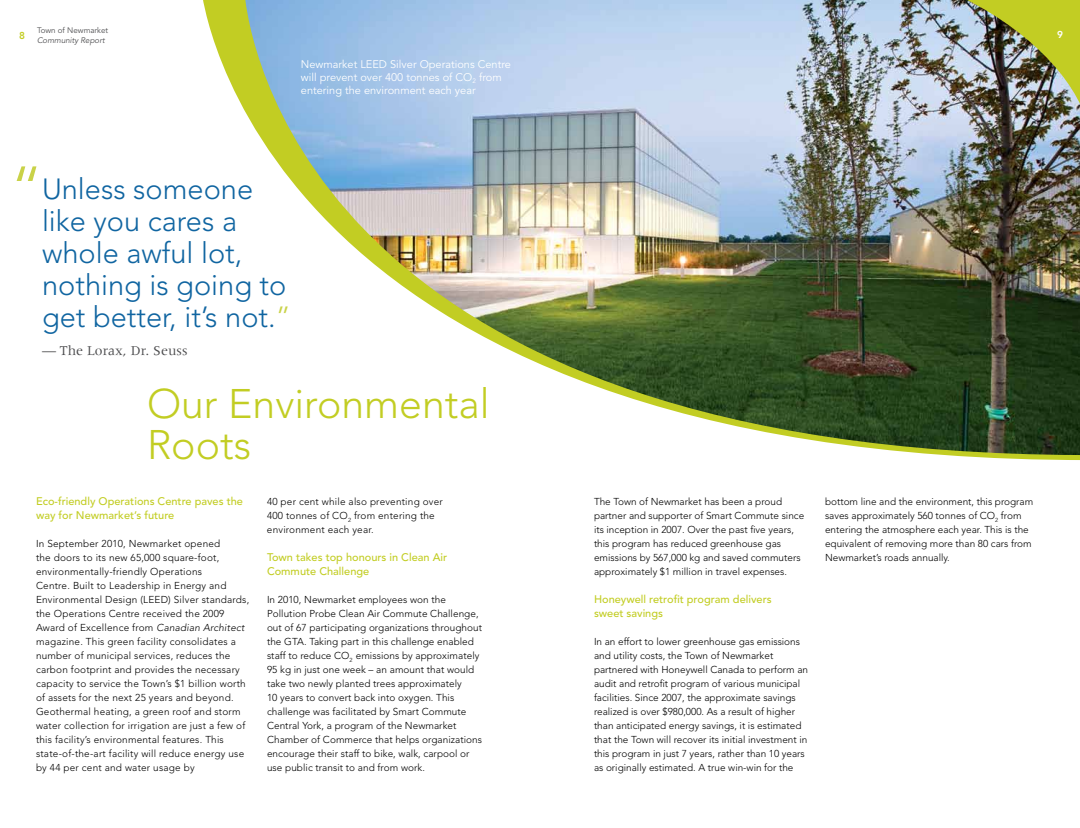
<style>
.page{position:relative;width:1080px;height:828px;background:#fff}
.page>*{position:absolute;margin:0;border:0;box-sizing:border-box;transform-origin:0 0}
.t1{font:300 64px "Avenir";color:#c9d248}
.t2{font:300 41px/41px "Avenir";color:#c2cd23}
.t3{font:300 29px/32px "Avenir";color:#1065a1}
.t4{font:14px "Meridien";color:#4d4d4f}
.t5{font:500 11px/14px "Avenir";color:#c2cd23}
.t6{font:11px/13px "Avenir";color:#fff}
.t7{font:300 10px/14px "Avenir";letter-spacing:.005em;color:#000}
.t8{font:800 10px "Avenir";color:#c2cd23}
.t9{font:800 10px "Avenir";color:#fff}
.t10{font:8px "Avenir";color:#4d4d4f}
.t11{font:italic 8px "Avenir";color:#4d4d4f}
.s1{color:#c9d248}
.s2{font-style:italic}
</style>
<div class="page">
<svg style="left:203px;top:0;width:877px;height:460px"></svg>
<img style="left:245px;top:0;width:835px;height:455px">
<img style="left:947px;top:0;width:133px;height:125px">
<p class="t8" style="left:19px;top:29px;width:7px">8</p>
<p class="t10" style="left:37px;top:26px;width:73px">Town of Newmarket</p>
<p class="t11" style="left:37px;top:35px;width:69px">Community Report</p>
<p class="t6" style="left:301px;top:58px;width:212px">Newmarket LEED Silver Operations Centre will prevent over 400 tonnes of CO <sub>2</sub> from entering the environment each year</p>
<h1 class="t1" style="left:10px;top:152px;width:35px">“</h1>
<h3 class="t3" style="left:42px;top:173px;width:250px">Unless someone like you cares a whole awful lot, nothing is going to get better, it’s not.<span class="s1">”</span></h3>
<h3 class="t4" style="left:42px;top:343px;width:147px">— The Lorax, Dr. Seuss</h3>
<h2 class="t2" style="left:147px;top:383px;width:344px">Our Environmental<br>Roots</h2>
<p class="t5" style="left:36px;top:494px;width:209px">Eco-friendly Operations Centre paves the way for Newmarket’s future</p>
<p class="t7" style="left:36px;top:537px;width:215px">In September 2010, Newmarket opened<br>the doors to its new 65,000 square-foot, environmentally-friendly Operations<br>Centre. Built to Leadership in Energy and Environmental Design (LEED) Silver standards, the Operations Centre received the 2009<br>Award of Excellence from <span class="s2">Canadian Architect </span>magazine. This green facility consolidates a number of municipal services, reduces the carbon footprint and provides the necessary capacity to service the Town’s $1 billion worth of assets for the next 25 years and beyond.<br>Geothermal heating, a green roof and storm water collection for irrigation are just a few of this facility’s environmental features. This state-of-the-art facility will reduce energy use by 44 per cent and water usage by</p>
<p class="t7" style="left:267px;top:495px;width:177px">40 per cent while also preventing over<br>400 tonnes of CO<sub>2</sub> from entering the environment each year.</p>
<p class="t5" style="left:267px;top:550px;width:182px">Town takes top honours in Clean Air<br>Commute Challenge</p>
<p class="t7" style="left:267px;top:593px;width:217px">In 2010, Newmarket employees won the Pollution Probe Clean Air Commute Challenge, out of 67 participating organizations throughout the GTA. Taking part in this challenge enabled staff to reduce CO<sub>2</sub> emissions by approximately 95 kg in just one week – an amount that would take two newly planted trees approximately<br>10 years to convert back into oxygen. This challenge was facilitated by Smart Commute Central York, a program of the Newmarket Chamber of Commerce that helps organizations encourage their staff to bike, walk, carpool or use public transit to and from work.</p>
<p class="t9" style="left:1057px;top:29px;width:7px">9</p>
<p class="t7" style="left:594px;top:495px;width:212px">The Town of Newmarket has been a proud partner and supporter of Smart Commute since its inception in 2007. Over the past five years, this program has reduced greenhouse gas emissions by 567,000 kg and saved commuters approximately $1 million in travel expenses.</p>
<p class="t5" style="left:594px;top:592px;width:179px">Honeywell retrofit program delivers sweet savings</p>
<p class="t7" style="left:594px;top:635px;width:216px">In an effort to lower greenhouse gas emissions and utility costs, the Town of Newmarket partnered with Honeywell Canada to perform an audit and retrofit program of various municipal facilities. Since 2007, the approximate savings realized is over $980,000. As a result of higher than anticipated energy savings, it is estimated that the Town will recover its initial investment in this program in just 7 years, rather than 10 years as originally estimated. A true win-win for the</p>
<p class="t7" style="left:825px;top:495px;width:210px">bottom line and the environment, this program saves approximately 560 tonnes of CO<sub>2</sub> from entering the atmosphere each year. This is the equivalent of removing more than 80 cars from Newmarket’s roads annually.</p>
</div>
